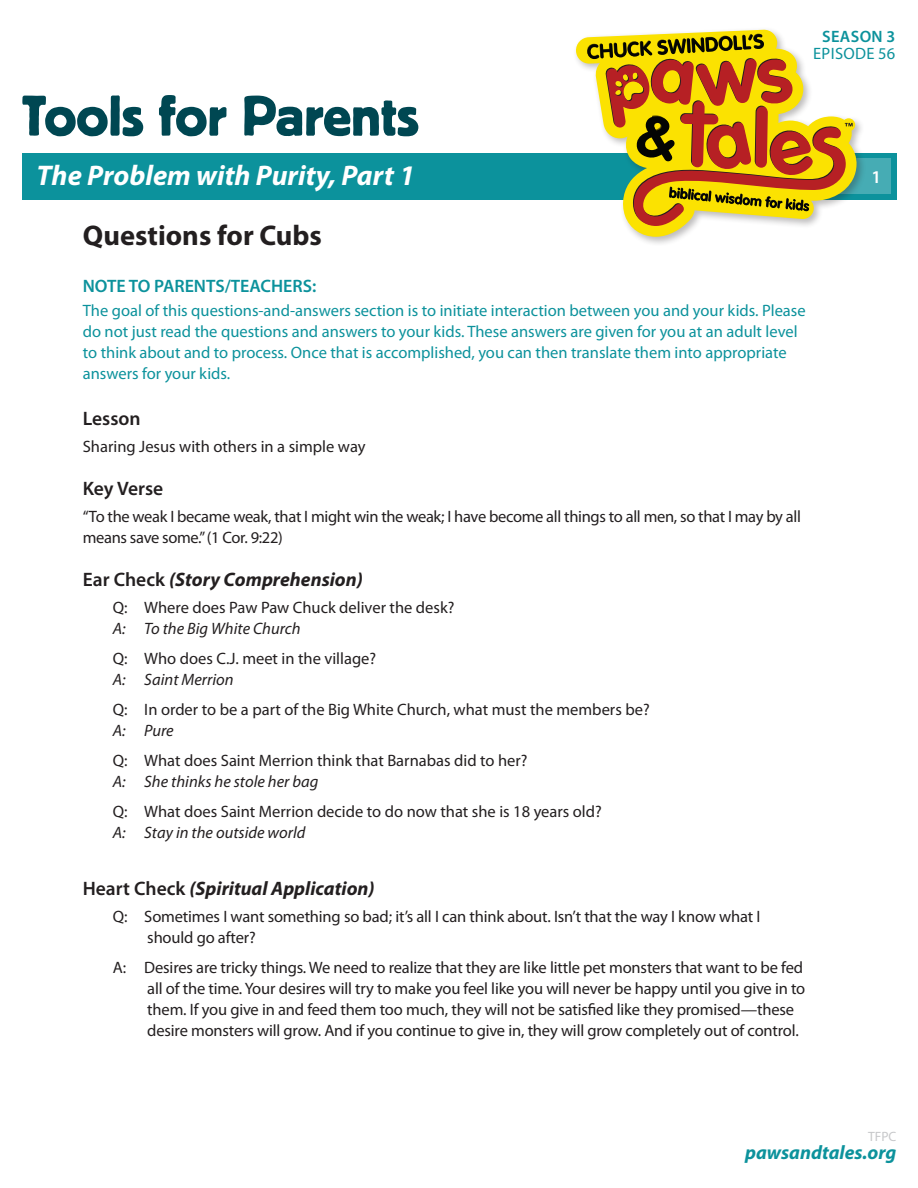
<style>
.page{position:relative;width:918px;height:1188px;background:#fff}
.page>*{position:absolute;margin:0;border:0;box-sizing:border-box;transform-origin:0 0}
.t1{font:59.7px "Block T";color:#004752}
.Episode_Name{font:italic 700 28.5px "Myriad Pro";color:#fff}
.t2{font:700 28.5px "Myriad Pro";color:#231f20}
.heading{font:italic 700 19.5px "Myriad Pro";color:#231f20}
.t3{font:italic 700 19.5px "Myriad Pro";color:#0c929c}
.heading-2{font:600 19.5px "Myriad Pro";color:#231f20}
.t4{font:600 18px "Myriad Pro";color:#0c929c}
.t5{font:600 18px "Myriad Pro";color:#fff}
.Heart_Check__I_check{font:16.5px/21px "Myriad Pro";letter-spacing:-.01em;color:#231f20}
.Q_and_A{font:16.5px/21px "Myriad Pro";color:#231f20}
.t6{font:16.5px/21px "Myriad Pro";color:#0c929c}
.t7{font:16.5px "Myriad Pro";letter-spacing:.02em;color:#0c929c}
.t8{font:600 16.5px "Myriad Pro";letter-spacing:.02em;color:#0c929c}
.t9{font:13.5px "Myriad Pro";color:#c7c8ca}
.s1{font-weight:600;font-style:normal}
.s2{font-style:italic}
</style>
<div class="page">
<div style="left:22px;top:153px;width:874px;height:46px;background:#0c929c"></div>
<div style="left:806px;top:158px;width:85px;height:36px;background:#46acb4"></div>
<div style="left:573px;top:27px;width:293px;height:219px;background:#231f20;opacity:.3"></div>
<svg style="left:576px;top:29px;width:281px;height:208px"></svg>
<svg style="left:587px;top:34px;width:266px;height:192px"></svg>
<h1 class="t1" style="left:22px;top:83px;width:399px">Tools for Parents</h1>
<p class="t8" style="left:822px;top:26px;width:74px">SEASON 3</p>
<p class="t7" style="left:813px;top:43px;width:84px">EPISODE 56</p>
<p class="Episode_Name" style="left:37px;top:157px;width:380px">The Problem with Purity, Part 1</p>
<p class="t5" style="left:872px;top:166px;width:11px">1</p>
<p class="t2" style="left:83px;top:217px;width:241px">Questions for Cubs</p>
<p class="t4" style="left:83px;top:275px;width:235px">NOTE TO PARENTS/TEACHERS:</p>
<p class="t6" style="left:83px;top:300px;width:724px">The goal of this questions-and-answers section is to initiate interaction between you and your kids. Please do not just read the questions and answers to your kids. These answers are given for you at an adult level to think about and to process. Once that is accomplished, you can then translate them into appropriate answers for your kids.</p>
<p class="heading-2" style="left:83px;top:406px;width:59px">Lesson</p>
<p class="Heart_Check__I_check" style="left:83px;top:436px;width:284px">Sharing Jesus with others in a simple way</p>
<p class="heading-2" style="left:83px;top:476px;width:82px">Key Verse</p>
<p class="Heart_Check__I_check" style="left:83px;top:505px;width:720px">“To the weak I became weak, that I might win the weak; I have become all things to all men, so that I may by all means save some.” (1 Cor. 9:22)</p>
<p class="heading" style="left:83px;top:567px;width:282px"><span class="s1">Ear Check</span> (Story Comprehension)</p>
<p class="Q_and_A" style="left:113px;top:597px;width:343px">Q: Where does Paw Paw Chuck deliver the desk?<br><span class="s2">A: To the Big White Church</span></p>
<p class="Q_and_A" style="left:113px;top:648px;width:265px">Q: Who does C.J. meet in the village?<br><span class="s2">A: Saint Merrion</span></p>
<p class="Q_and_A" style="left:113px;top:699px;width:538px">Q: In order to be a part of the Big White Church, what must the members be?<br><span class="s2">A: Pure</span></p>
<p class="Q_and_A" style="left:113px;top:750px;width:416px">Q: What does Saint Merrion think that Barnabas did to her?<br><span class="s2">A: She thinks he stole her bag</span></p>
<p class="Q_and_A" style="left:113px;top:801px;width:491px">Q: What does Saint Merrion decide to do now that she is 18 years old?<br><span class="s2">A: Stay in the outside world</span></p>
<p class="heading" style="left:83px;top:876px;width:293px"><span class="s1">Heart Check</span> (Spiritual Application)</p>
<p class="Heart_Check__I_check" style="left:147px;top:906px;width:615px;text-indent:-34px">Q: Sometimes I want something so bad; it’s all I can think about. Isn’t that the way I know what I should go after?</p>
<p class="Heart_Check__I_check" style="left:147px;top:957px;width:660px;text-indent:-34px">A: Desires are tricky things. We need to realize that they are like little pet monsters that want to be fed all of the time. Your desires will try to make you feel like you will never be happy until you give in to them. If you give in and feed them too much, they will not be satisfied like they promised—these desire monsters will grow. And if you continue to give in, they will grow completely out of control.</p>
<p class="t9" style="left:868px;top:1129px;width:30px">TFPC</p>
<p class="t3" style="left:745px;top:1140px;width:153px">pawsandtales.org</p>
</div>
